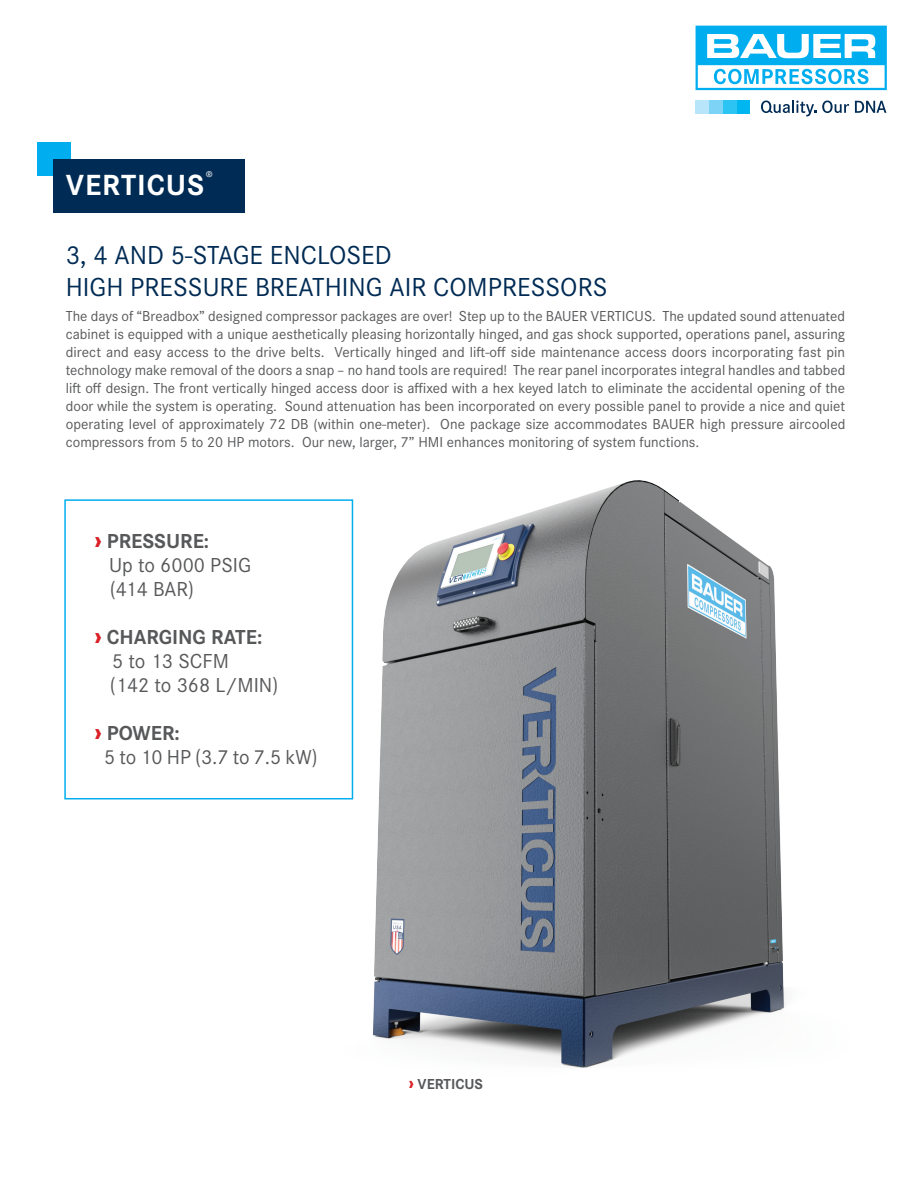
<style>
.page{position:relative;width:918px;height:1188px;background:#fff}
.page>*{position:absolute;margin:0;border:0;box-sizing:border-box;transform-origin:0 0}
.t1{font:700 30.15px "Corporate S Pro";letter-spacing:.03em;color:#fff}
.t2{font:27px/32.4px "Corporate S Pro";color:#002b54}
.t3{font:21px/24px "Corporate S Pro";color:#57585a}
.t4{font:15px/18px "Corporate S Pro";color:#57585a;text-align:justify}
.t5{font:700 15px "Corporate S Pro";color:#57585a}
.s1{font-weight:800;color:#da2128}
.s2{font-weight:700}
</style>
<div class="page">
<div style="left:37px;top:143px;width:33px;height:33px;background:#00aeef"></div>
<div style="left:54px;top:159px;width:191px;height:54px;background:#002b54"></div>
<div style="left:64px;top:499px;width:289px;height:300px;border:2px solid #00aeef"></div>
<img style="left:258px;top:480px;width:528px;height:588px">
<svg style="left:696px;top:26px;width:191px;height:64px"></svg>
<svg style="left:855px;top:101px;width:31px;height:12px"></svg>
<svg style="left:761px;top:101px;width:88px;height:15px"></svg>
<div style="left:736px;top:100px;width:14px;height:14px;background:#00b6f0"></div>
<div style="left:723px;top:100px;width:13px;height:14px;background:#2bc4f3"></div>
<div style="left:709px;top:100px;width:14px;height:14px;background:#7cd3f6"></div>
<div style="left:696px;top:100px;width:13px;height:14px;background:#b9e5fa"></div>
<h1 class="t1" style="left:66px;top:161px;width:149px">VERTICUS<sup>®</sup></h1>
<h2 class="t2" style="left:66px;top:237px;width:543px">3, 4 AND 5-STAGE ENCLOSED<br>HIGH PRESSURE BREATHING AIR COMPRESSORS</h2>
<p class="t4" style="left:66px;top:306px;width:781px">The days of “Breadbox” designed compressor packages are over! Step up to the BAUER VERTICUS. The updated sound attenuated cabinet is equipped with a unique aesthetically pleasing horizontally hinged, and gas shock supported, operations panel, assuring direct and easy access to the drive belts. Vertically hinged and lift-off side maintenance access doors incorporating fast pin technology make removal of the doors a snap – no hand tools are required! The rear panel incorporates integral handles and tabbed lift off design. The front vertically hinged access door is affixed with a hex keyed latch to eliminate the accidental opening of the door while the system is operating. Sound attenuation has been incorporated on every possible panel to provide a nice and quiet operating level of approximately 72 DB (within one-meter). One package size accommodates BAUER high pressure aircooled compressors from 5 to 20 HP motors. Our new, larger, 7” HMI enhances monitoring of system functions.</p>
<h3 class="t3" style="left:109px;top:528px;width:143px;text-indent:-15px"><span class="s1">›</span> <span class="s2">PRESSURE:<br></span>Up to 6000 PSIG (414 BAR)</h3>
<h3 class="t3" style="left:110px;top:624px;width:170px;text-indent:-16px"><span class="s1">›</span> <span class="s2">CHARGING RATE:<br></span>5 to 13 SCFM<br>(142 to 368 L/MIN)</h3>
<h3 class="t3" style="left:104px;top:720px;width:215px;text-indent:-10px"><span class="s1">›</span> <span class="s2">POWER:<br></span>5 to 10 HP (3.7 to 7.5 kW)</h3>
<p class="t5" style="left:408px;top:1073px;width:76px"><span class="s1">›</span> VERTICUS</p>
</div>
